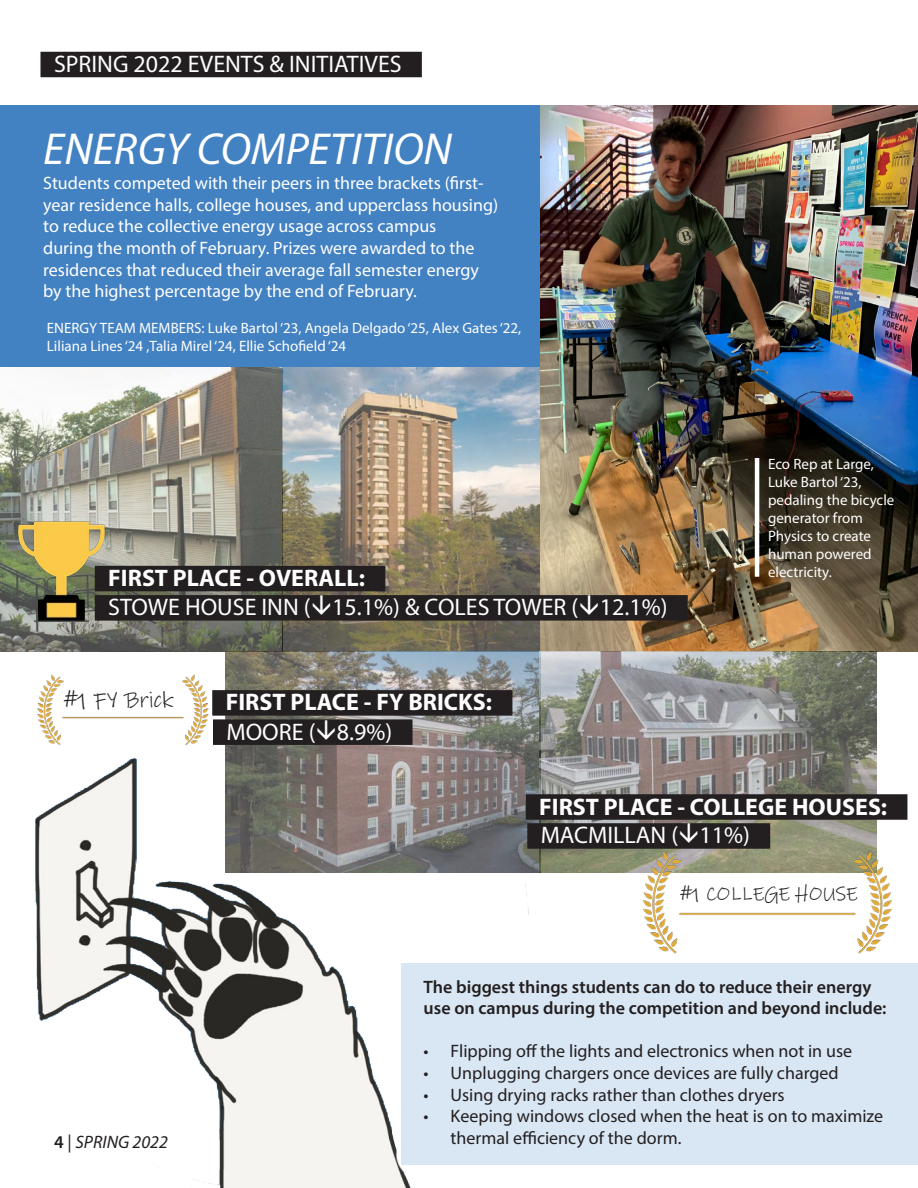
<style>
.page{position:relative;width:918px;height:1188px;background:#fff}
.page>*{position:absolute;margin:0;border:0;box-sizing:border-box;transform-origin:0 0}
.t1{font:italic 45px "Myriad Pro";color:#fff}
.Paragraph_Style_1{font:24px "Myriad Pro";color:#fff}
.Paragraph_Style_1-2{font:700 24px "Myriad Pro";color:#fff}
.t2{font:22.5px "Ink Free";color:#231f20}
.t3{font:19.5px "Ink Free";color:#231f20}
.t4{font:18px/21.6px "Myriad Pro";color:#fff}
.t5{font:18px/21.6px "Myriad Pro";color:#231f20}
.t6{font:600 18px/21.6px "Myriad Pro";color:#231f20}
.t7{font:italic 18px "Myriad Pro";color:#231f20}
.t8{font:15px/18px "Myriad Pro";color:#fff}
.s1{font-weight:600;font-style:normal}
.s2{font-style:normal}
</style>
<div class="page">
<div style="left:402px;top:963px;width:516px;height:201px;background:#d9e6f3"></div>
<img style="left:0;top:367px;width:540px;height:285px">
<div style="left:0;top:106px;width:541px;height:261px;background:#4281c2"></div>
<img style="left:540px;top:106px;width:378px;height:546px">
<div style="left:40px;top:52px;width:382px;height:25px;background:#231f20"></div>
<img style="left:35px;top:750px;width:499px;height:438px">
<img style="left:226px;top:652px;width:313px;height:221px">
<img style="left:539px;top:652px;width:338px;height:221px">
<img style="left:0;top:489px;width:159px;height:133px">
<div style="left:95px;top:566px;width:290px;height:25px;background:#231f20"></div>
<div style="left:95px;top:595px;width:593px;height:26px;background:#231f20"></div>
<img style="left:37px;top:652px;width:199px;height:98px">
<div style="left:212px;top:690px;width:300px;height:26px;background:#231f20"></div>
<div style="left:213px;top:719px;width:200px;height:26px;background:#231f20"></div>
<div style="left:526px;top:794px;width:381px;height:26px;background:#231f20"></div>
<div style="left:527px;top:823px;width:243px;height:26px;background:#231f20"></div>
<img style="left:624px;top:836px;width:268px;height:118px">
<hr style="left:755px;top:458px;width:4px;height:119px;background:#fff">
<svg style="left:680px;top:836px;width:18px;height:7px"></svg>
<p class="Paragraph_Style_1" style="left:54px;top:49px;width:349px">SPRING 2022 EVENTS &amp; INITIATIVES</p>
<p class="t1" style="left:43px;top:121px;width:410px">ENERGY COMPETITION</p>
<p class="t4" style="left:43px;top:172px;width:457px">Students competed with their peers in three brackets (first&shy;year residence halls, college houses, and upperclass housing) to reduce the collective energy usage across campus<br>during the month of February. Prizes were awarded to the residences that reduced their average fall semester energy by the highest percentage by the end of February.</p>
<p class="t8" style="left:47px;top:319px;width:476px">ENERGY TEAM MEMBERS: Luke Bartol ‘23, Angela Delgado ‘25, Alex Gates ‘22,<br>Liliana Lines ‘24 ,Talia Mirel ‘24, Ellie Schofield ‘24</p>
<p class="Paragraph_Style_1-2" style="left:108px;top:562px;width:258px">FIRST PLACE - OVERALL:</p>
<p class="Paragraph_Style_1" style="left:108px;top:593px;width:561px">STOWE HOUSE INN ( 15.1%) &amp; COLES TOWER ( 12.1%)</p>
<p class="t2" style="left:63px;top:686px;width:111px">#1 FY Brick</p>
<p class="Paragraph_Style_1-2" style="left:226px;top:687px;width:268px">FIRST PLACE - FY BRICKS:</p>
<p class="Paragraph_Style_1" style="left:226px;top:717px;width:167px">MOORE ( 8.9%)</p>
<p class="t8" style="left:768px;top:455px;width:128px">Eco Rep at Large,<br>Luke Bartol ‘23, pedaling the bicycle generator from<br>Physics to create human powered electricity.</p>
<p class="t7" style="left:54px;top:1130px;width:115px"><span class="s1">4</span> <span class="s2">|</span> SPRING 2022</p>
<p class="Paragraph_Style_1-2" style="left:539px;top:791px;width:349px">FIRST PLACE - COLLEGE HOUSES:</p>
<p class="Paragraph_Style_1" style="left:541px;top:821px;width:211px">MACMILLAN ( 11%)</p>
<p class="t3" style="left:680px;top:881px;width:180px">#1 COLLEGE HOUSE</p>
<p class="t6" style="left:424px;top:975px;width:464px">The biggest things students can do to reduce their energy use on campus during the competition and beyond include:</p>
<p class="t5" style="left:424px;top:1040px;width:430px">• Flipping off the lights and electronics when not in use</p>
<p class="t5" style="left:424px;top:1062px;width:417px">• Unplugging chargers once devices are fully charged</p>
<p class="t5" style="left:424px;top:1084px;width:363px">• Using drying racks rather than clothes dryers</p>
<p class="t5" style="left:451px;top:1105px;width:434px;text-indent:-27px">• Keeping windows closed when the heat is on to maximize thermal efficiency of the dorm.</p>
</div>
